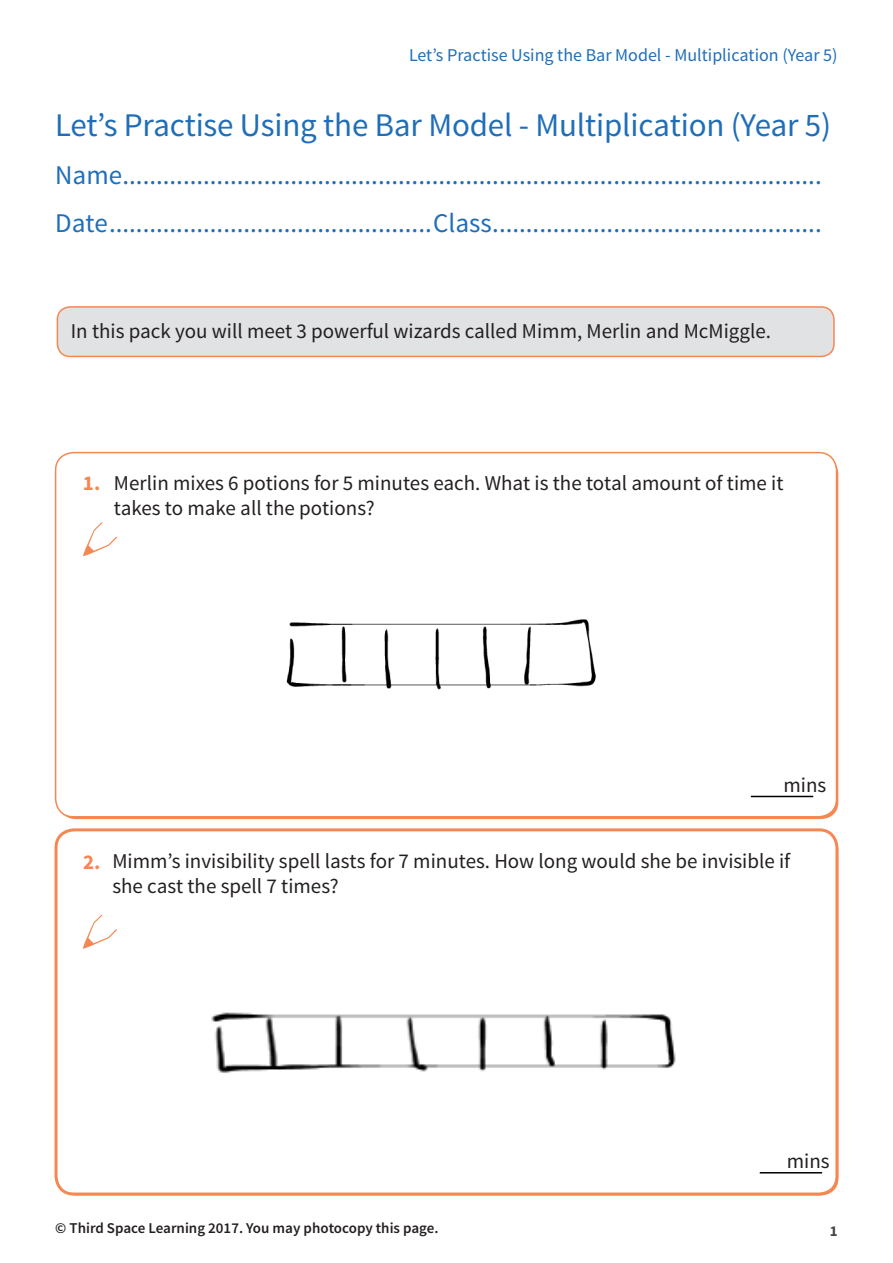
<style>
.page{position:relative;width:893px;height:1263px;background:#fff}
.page>*{position:absolute;margin:0;border:0;box-sizing:border-box;transform-origin:0 0}
.t1{font:33px "Source Sans Pro";letter-spacing:-.005em;color:#1f6eb7}
.t2{font:27px "Source Sans Pro";color:#1f6eb7}
.Numbered_point{font:21px/25.2px "Source Sans Pro";color:#231f20}
.Numbered_point-2{font:700 21px "Source Sans Pro";color:#f58852}
.t3{font:18px "Source Sans Pro";color:#1f6eb7}
.t4{font:600 15px "Source Sans Pro";color:#231f20}
.t5{font:700 15px "Source Sans Pro";color:#444749}
</style>
<div class="page">
<div style="left:55px;top:452px;width:782px;height:365px;border:2px solid #f58852;border-radius:18px"></div>
<div style="left:55px;top:828px;width:783px;height:367px;border:3px solid #f58852;border-radius:18px"></div>
<img style="left:286px;top:619px;width:310px;height:71px">
<img style="left:211px;top:1012px;width:465px;height:61px">
<svg style="left:83px;top:522px;width:34px;height:34px"></svg>
<svg style="left:83px;top:914px;width:34px;height:35px"></svg>
<hr style="left:751px;top:796px;width:62px;height:1px;background:#000">
<hr style="left:760px;top:1172px;width:62px;height:1px;background:#000">
<div style="left:57px;top:307px;width:777px;height:49px;background:#e1e2e4;border-radius:13px"></div>
<div style="left:57px;top:306px;width:778px;height:51px;border:2px solid #f58852;border-radius:13px"></div>
<p class="t3" style="left:409px;top:44px;width:430px">Let’s Practise Using the Bar Model - Multiplication (Year 5)</p>
<p class="t1" style="left:55px;top:105px;width:777px">Let’s Practise Using the Bar Model - Multiplication (Year 5)</p>
<p class="t2" style="left:55px;top:159px;width:768px">Name........................................................................................................</p>
<p class="t2" style="left:55px;top:207px;width:768px">Date................................................Class.................................................</p>
<p class="Numbered_point" style="left:71px;top:318px;width:702px">In this pack you will meet 3 powerful wizards called Mimm, Merlin and McMiggle.</p>
<p class="Numbered_point-2" style="left:83px;top:469px;width:19px">1.</p>
<p class="Numbered_point" style="left:114px;top:471px;width:671px">Merlin mixes 6 potions for 5 minutes each. What is the total amount of time it takes to make all the potions?</p>
<p class="Numbered_point" style="left:783px;top:772px;width:44px">mins</p>
<p class="Numbered_point-2" style="left:83px;top:848px;width:19px">2.</p>
<p class="Numbered_point" style="left:112px;top:849px;width:679px">Mimm’s invisibility spell lasts for 7 minutes. How long would she be invisible if she cast the spell 7 times?</p>
<p class="Numbered_point" style="left:787px;top:1149px;width:44px">mins</p>
<p class="t4" style="left:55px;top:1219px;width:385px">© Third Space Learning 2017. You may photocopy this page.</p>
<p class="t5" style="left:830px;top:1221px;width:9px">1</p>
</div>
